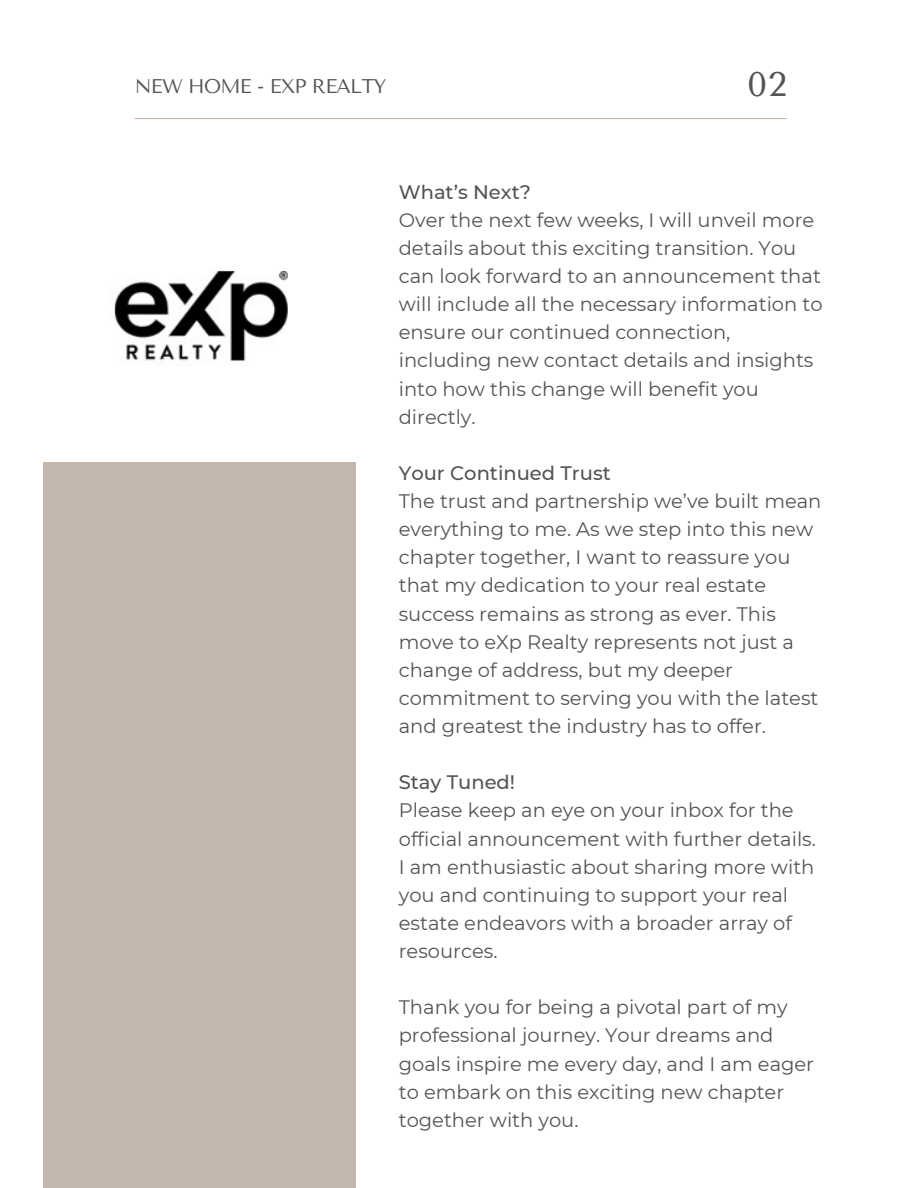
<style>
.page{position:relative;width:918px;height:1188px;background:#fff}
.page>*{position:absolute;margin:0;border:0;box-sizing:border-box;transform-origin:0 0}
.t1{font:33.9px "Tenor Sans";color:#545454}
.t2{font:19.8px "Tenor Sans";letter-spacing:-.04em;color:#545454}
.t3{font:19.5px/28.2px "Montserrat";color:#545454}
.t4{font:500 19.5px "Montserrat";color:#545454}
</style>
<div class="page">
<hr style="left:135px;top:118px;width:652px;height:1px;background:#c3b6ad">
<img style="left:43px;top:270px;width:313px;height:193px">
<div style="left:43px;top:463px;width:313px;height:725px;background:#c3b6ad"></div>
<p class="t2" style="left:135px;top:75px;width:253px">NEW HOME - EXP REALTY</p>
<p class="t1" style="left:747px;top:64px;width:41px">02</p>
<p class="t4" style="left:399px;top:180px;width:134px">What’s Next?</p>
<p class="t3" style="left:399px;top:206px;width:425px">Over the next few weeks, I will unveil more details about this exciting transition. You can look forward to an announcement that will include all the necessary information to ensure our continued connection, including new contact details and insights into how this change will benefit you directly.</p>
<p class="t4" style="left:399px;top:461px;width:214px">Your Continued Trust</p>
<p class="t3" style="left:399px;top:487px;width:424px">The trust and partnership we’ve built mean everything to me. As we step into this new chapter together, I want to reassure you that my dedication to your real estate success remains as strong as ever. This move to eXp Realty represents not just a change of address, but my deeper commitment to serving you with the latest and greatest the industry has to offer.</p>
<p class="t4" style="left:399px;top:770px;width:118px">Stay Tuned!</p>
<p class="t3" style="left:399px;top:796px;width:419px">Please keep an eye on your inbox for the official announcement with further details.<br>I am enthusiastic about sharing more with you and continuing to support your real estate endeavors with a broader array of resources.</p>
<p class="t3" style="left:399px;top:993px;width:417px">Thank you for being a pivotal part of my professional journey. Your dreams and goals inspire me every day, and I am eager to embark on this exciting new chapter together with you.</p>
</div>
